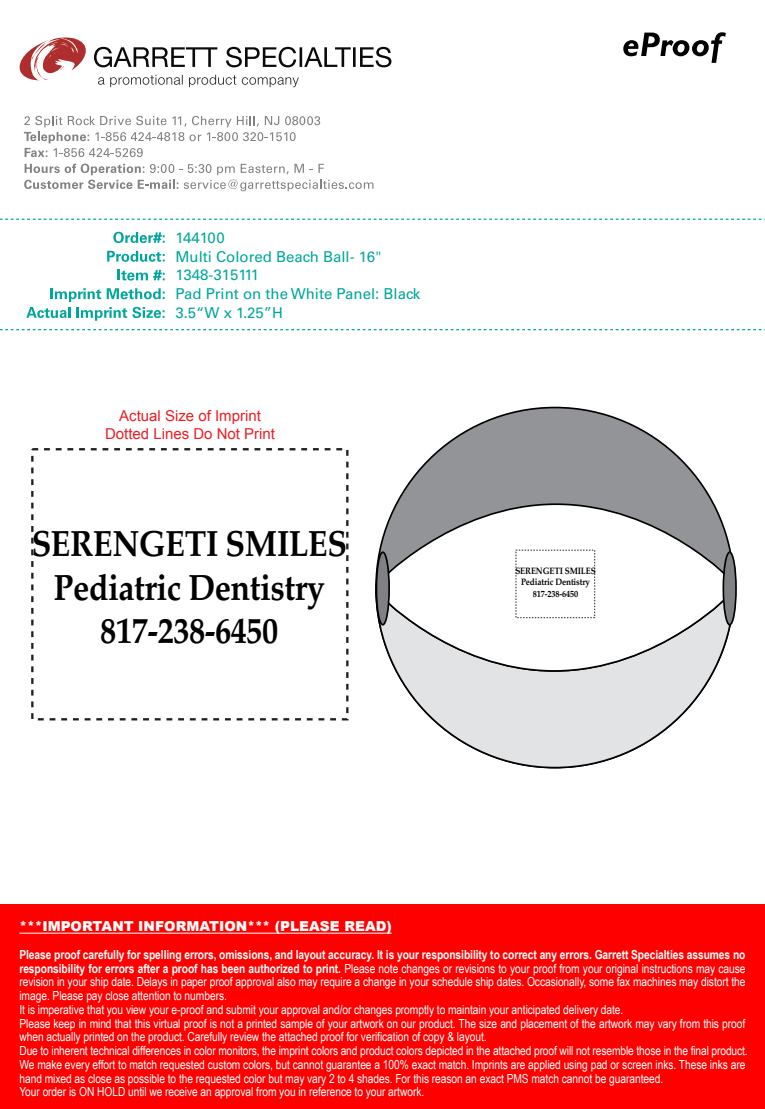
<style>
.page{position:relative;width:765px;height:1109px;background:#fff}
.page>*{position:absolute;margin:0;border:0;box-sizing:border-box;transform-origin:0 0}
.t1{font:700 36.5px/43.8px "Palatino";letter-spacing:-.015em;color:#000;text-align:center;scale:.89 1}
.t2{font:15px/18.8px "Univers LT Std";color:#00a69c}
.t3{font:15px/18px "Arial";color:#ec1c24;text-align:center}
.t4{font:900 13.75px "Arial";color:#fff}
.t5{font:12.5px/13.8px "Arial Narrow";letter-spacing:-.005em;color:#fff}
.t6{font:700 9.25px/11.1px "Palatino";letter-spacing:-.015em;color:#000;text-align:center;scale:.89 1}
.s1{font-weight:700}
</style>
<div class="page">
<div style="left:0;top:904px;width:765px;height:205px;background:#f00"></div>
<svg style="left:19px;top:37px;width:372px;height:50px"></svg>
<svg style="left:623px;top:32px;width:103px;height:31px"></svg>
<svg style="left:24px;top:116px;width:296px;height:41px"></svg>
<svg style="left:24px;top:164px;width:349px;height:27px"></svg>
<hr style="left:19px;top:933px;width:373px;height:1px;background:#fff">
<svg style="left:0;top:329px;width:765px;height:1px"></svg>
<svg style="left:0;top:219px;width:765px;height:1px"></svg>
<svg style="left:113px;top:232px;width:52px;height:11px"></svg>
<svg style="left:107px;top:251px;width:58px;height:11px"></svg>
<svg style="left:118px;top:269px;width:47px;height:12px"></svg>
<svg style="left:26px;top:288px;width:139px;height:33px"></svg>
<div style="left:31px;top:448px;width:318px;height:272px;border:2px dashed #231f20"></div>
<div style="left:376px;top:407px;width:358px;height:360px;background:#929497;border-radius:50%"></div>
<svg style="left:396px;top:672px;width:318px;height:97px;fill:#e2e3e4"></svg>
<svg style="left:375px;top:502px;width:361px;height:170px"></svg>
<div style="left:376px;top:552px;width:13px;height:73px;background:#808184;border-radius:50%"></div>
<div style="left:376px;top:551px;width:14px;height:74px;border:2px solid #000;border-radius:50%"></div>
<div style="left:723px;top:552px;width:13px;height:73px;background:#808184;border-radius:50%"></div>
<div style="left:723px;top:551px;width:14px;height:74px;border:2px solid #000;border-radius:50%"></div>
<p class="t2" style="left:175px;top:228px;width:246px">144100<br>Multi Colored Beach Ball- 16"<br>1348-315111<br>Pad Print on the White Panel: Black<br>3.5“W x 1.25”H</p>
<p class="t3" style="left:105px;top:407px;width:172px">Actual Size of Imprint<br>Dotted Lines Do Not Print</p>
<h1 class="t1" style="left:32px;top:521px;width:356px">SERENGETI SMILES<br>Pediatric Dentistry<br>817-238-6450</h1>
<p class="t6" style="left:515px;top:565px;width:92px">SERENGETI SMILES<br>Pediatric Dentistry<br>817-238-6450</p>
<p class="t4" style="left:19px;top:916px;width:374px">***IMPORTANT INFORMATION*** (PLEASE READ)</p>
<p class="t5" style="left:19px;top:947px;width:730px"><span class="s1">Please proof carefully for spelling errors, omissions, and layout accuracy. It is your responsibility to correct any errors. Garrett Specialties assumes no responsibility for errors after a proof has been authorized to print.</span> Please note changes or revisions to your proof from your original instructions may cause revision in your ship date. Delays in paper proof approval also may require a change in your schedule ship dates. Occasionally, some fax machines may distort the image. Please pay close attention to numbers.<br>It is imperative that you view your e-proof and submit your approval and/or changes promptly to maintain your anticipated delivery date.<br>Please keep in mind that this virtual proof is not a printed sample of your artwork on our product. The size and placement of the artwork may vary from this proof when actually printed on the product. Carefully review the attached proof for verification of copy &amp; layout.<br>Due to inherent technical differences in color monitors, the imprint colors and product colors depicted in the attached proof will not resemble those in the final product.<br>We make every effort to match requested custom colors, but cannot guarantee a 100% exact match. Imprints are applied using pad or screen inks. These inks are hand mixed as close as possible to the requested color but may vary 2 to 4 shades. For this reason an exact PMS match cannot be guaranteed.<br>Your order is ON HOLD until we receive an approval from you in reference to your artwork.</p>
</div>
